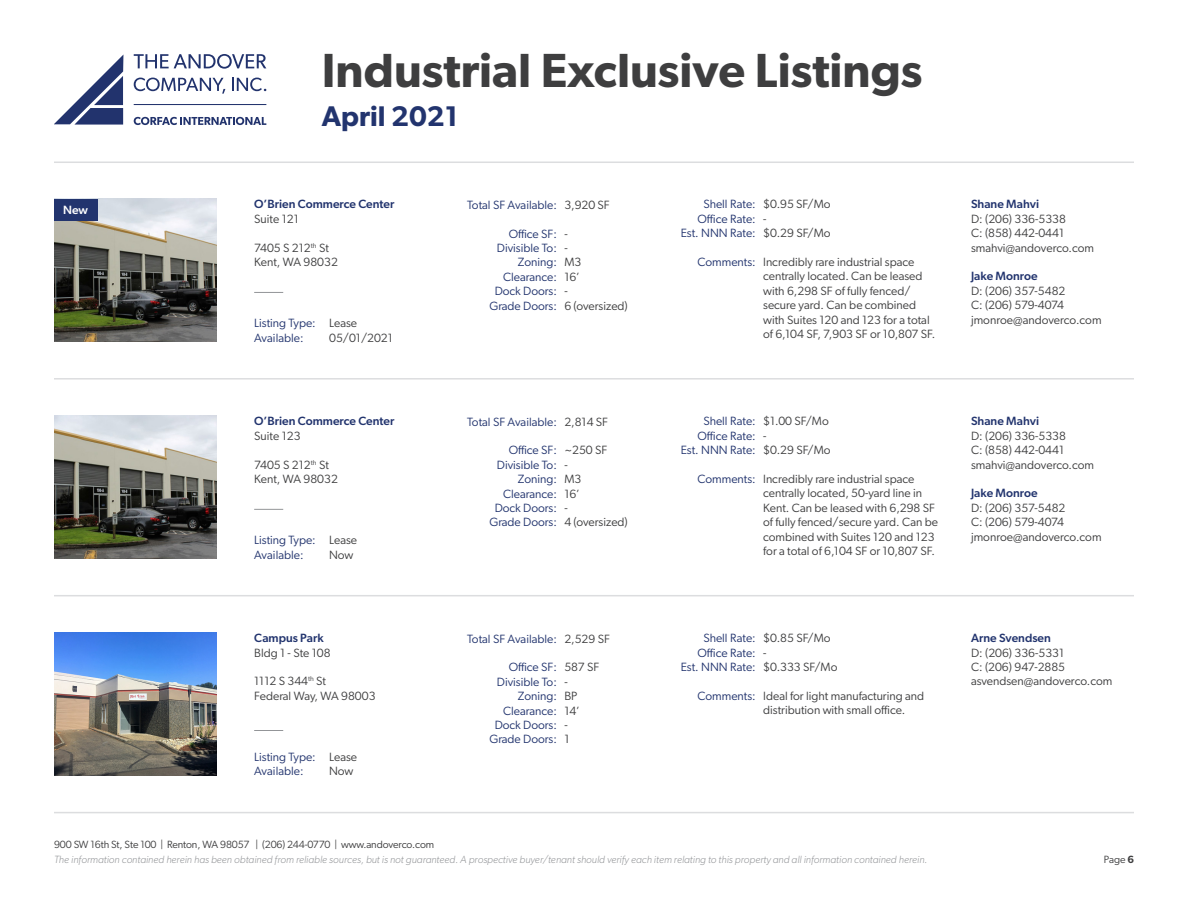
<style>
.page{position:relative;width:1188px;height:918px;background:#fff}
.page>*{position:absolute;margin:0;border:0;box-sizing:border-box;transform-origin:0 0}
.t1{font:600 48px "Gibson";color:#3e3e3f}
.t2{font:600 28.5px "Gibson";color:#22346e}
.t3{font:12px/14.4px "Gibson";color:#3e3e3f}
.t4{font:12px "Gibson";color:#22346e}
.t5{font:500 12px "Gibson";color:#22346e}
.t6{font:500 12px "Gibson";color:#fff}
.t7{font:italic 300 10.5px "Gibson";color:#939598}
.t8{font:10.5px "Gibson";letter-spacing:-.01em;color:#3e3e3f}
.s1{font-weight:600}
</style>
<div class="page">
<svg style="left:54px;top:55px;width:69px;height:70px"></svg>
<svg style="left:134px;top:54px;width:132px;height:15px"></svg>
<hr style="left:134px;top:104px;width:132px;height:1px;background:#22336d">
<svg style="left:134px;top:117px;width:132px;height:8px"></svg>
<svg style="left:134px;top:78px;width:91px;height:16px"></svg>
<svg style="left:232px;top:78px;width:34px;height:13px"></svg>
<hr style="left:54px;top:162px;width:1080px;height:1px;background:#dcdddf">
<hr style="left:54px;top:812px;width:1080px;height:1px;background:#dcdddf">
<hr style="left:54px;top:595px;width:1080px;height:1px;background:#dcdddf">
<hr style="left:54px;top:378px;width:1080px;height:2px;background:#dcdddf">
<svg style="left:254px;top:292px;width:29px;height:1px"></svg>
<img style="left:54px;top:199px;width:162px;height:142px">
<div style="left:54px;top:199px;width:43px;height:21px;background:#22346e"></div>
<svg style="left:254px;top:509px;width:29px;height:1px"></svg>
<img style="left:54px;top:416px;width:162px;height:142px">
<img style="left:54px;top:633px;width:162px;height:142px">
<svg style="left:254px;top:730px;width:29px;height:1px"></svg>
<p class="t6" style="left:63px;top:203px;width:26px">New</p>
<h1 class="t1" style="left:322px;top:42px;width:602px">Industrial Exclusive Listings</h1>
<h2 class="t2" style="left:322px;top:100px;width:138px">April 2021</h2>
<p class="t5" style="left:254px;top:197px;width:142px">O’Brien Commerce Center</p>
<p class="t3" style="left:254px;top:211px;width:46px">Suite 121</p>
<p class="t3" style="left:254px;top:240px;width:76px">7405 S 212<sup>th</sup> St</p>
<p class="t3" style="left:254px;top:255px;width:85px">Kent, WA 98032</p>
<p class="t4" style="left:254px;top:316px;width:63px">Listing Type:</p>
<p class="t4" style="left:254px;top:330px;width:51px">Available:</p>
<p class="t3" style="left:329px;top:316px;width:30px">Lease</p>
<p class="t3" style="left:329px;top:330px;width:65px">05/01/2021</p>
<p class="t5" style="left:254px;top:414px;width:142px">O’Brien Commerce Center</p>
<p class="t3" style="left:254px;top:428px;width:48px">Suite 123</p>
<p class="t3" style="left:254px;top:457px;width:76px">7405 S 212<sup>th</sup> St</p>
<p class="t3" style="left:254px;top:471px;width:85px">Kent, WA 98032</p>
<p class="t4" style="left:254px;top:533px;width:63px">Listing Type:</p>
<p class="t4" style="left:254px;top:547px;width:51px">Available:</p>
<p class="t3" style="left:329px;top:533px;width:30px">Lease</p>
<p class="t3" style="left:329px;top:547px;width:26px">Now</p>
<p class="t5" style="left:254px;top:631px;width:71px">Campus Park</p>
<p class="t3" style="left:254px;top:645px;width:78px">Bldg 1 - Ste 108</p>
<p class="t3" style="left:254px;top:674px;width:73px">1112 S 344<sup>th</sup> St</p>
<p class="t3" style="left:254px;top:688px;width:123px">Federal Way, WA 98003</p>
<p class="t4" style="left:254px;top:750px;width:63px">Listing Type:</p>
<p class="t4" style="left:254px;top:764px;width:51px">Available:</p>
<p class="t3" style="left:329px;top:750px;width:30px">Lease</p>
<p class="t3" style="left:329px;top:764px;width:26px">Now</p>
<p class="t4" style="left:467px;top:197px;width:91px">Total SF Available:</p>
<p class="t4" style="left:509px;top:226px;width:50px">Office SF:</p>
<p class="t4" style="left:497px;top:241px;width:62px">Divisible To:</p>
<p class="t4" style="left:518px;top:255px;width:41px">Zoning:</p>
<p class="t4" style="left:503px;top:269px;width:55px">Clearance:</p>
<p class="t4" style="left:495px;top:284px;width:64px">Dock Doors:</p>
<p class="t4" style="left:489px;top:298px;width:69px">Grade Doors:</p>
<p class="t3" style="left:564px;top:197px;width:47px">3,920 SF</p>
<p class="t3" style="left:564px;top:226px;width:5px">-</p>
<p class="t3" style="left:564px;top:240px;width:5px">-</p>
<p class="t3" style="left:564px;top:255px;width:19px">M3</p>
<p class="t3" style="left:564px;top:269px;width:17px">16’</p>
<p class="t3" style="left:564px;top:284px;width:5px">-</p>
<p class="t3" style="left:564px;top:298px;width:65px">6 (oversized)</p>
<p class="t4" style="left:467px;top:414px;width:91px">Total SF Available:</p>
<p class="t4" style="left:509px;top:443px;width:50px">Office SF:</p>
<p class="t4" style="left:497px;top:457px;width:62px">Divisible To:</p>
<p class="t4" style="left:518px;top:472px;width:41px">Zoning:</p>
<p class="t4" style="left:503px;top:486px;width:55px">Clearance:</p>
<p class="t4" style="left:495px;top:501px;width:64px">Dock Doors:</p>
<p class="t4" style="left:489px;top:515px;width:69px">Grade Doors:</p>
<p class="t3" style="left:564px;top:414px;width:45px">2,814 SF</p>
<p class="t3" style="left:564px;top:443px;width:45px">~250 SF</p>
<p class="t3" style="left:564px;top:457px;width:5px">-</p>
<p class="t3" style="left:564px;top:472px;width:19px">M3</p>
<p class="t3" style="left:564px;top:486px;width:17px">16’</p>
<p class="t3" style="left:564px;top:501px;width:5px">-</p>
<p class="t3" style="left:564px;top:515px;width:65px">4 (oversized)</p>
<p class="t4" style="left:467px;top:631px;width:91px">Total SF Available:</p>
<p class="t4" style="left:509px;top:660px;width:50px">Office SF:</p>
<p class="t4" style="left:497px;top:674px;width:62px">Divisible To:</p>
<p class="t4" style="left:518px;top:689px;width:41px">Zoning:</p>
<p class="t4" style="left:503px;top:703px;width:55px">Clearance:</p>
<p class="t4" style="left:495px;top:718px;width:64px">Dock Doors:</p>
<p class="t4" style="left:489px;top:732px;width:69px">Grade Doors:</p>
<p class="t3" style="left:564px;top:631px;width:47px">2,529 SF</p>
<p class="t3" style="left:564px;top:660px;width:36px">587 SF</p>
<p class="t3" style="left:564px;top:674px;width:5px">-</p>
<p class="t3" style="left:564px;top:689px;width:14px">BP</p>
<p class="t3" style="left:564px;top:703px;width:17px">14’</p>
<p class="t3" style="left:564px;top:717px;width:5px">-</p>
<p class="t3" style="left:564px;top:732px;width:7px">1</p>
<p class="t4" style="left:703px;top:197px;width:54px">Shell Rate:</p>
<p class="t4" style="left:698px;top:211px;width:60px">Office Rate:</p>
<p class="t4" style="left:681px;top:226px;width:77px">Est. NNN Rate:</p>
<p class="t4" style="left:698px;top:255px;width:60px">Comments:</p>
<p class="t3" style="left:763px;top:197px;width:69px">$0.95 SF/Mo</p>
<p class="t3" style="left:763px;top:211px;width:5px">-</p>
<p class="t3" style="left:763px;top:226px;width:69px">$0.29 SF/Mo</p>
<p class="t3" style="left:763px;top:255px;width:174px">Incredibly rare industrial space centrally located. Can be leased with 6,298 SF of fully fenced/ secure yard. Can be combined with Suites 120 and 123 for a total of 6,104 SF, 7,903 SF or 10,807 SF.</p>
<p class="t4" style="left:703px;top:414px;width:54px">Shell Rate:</p>
<p class="t4" style="left:698px;top:428px;width:60px">Office Rate:</p>
<p class="t4" style="left:681px;top:443px;width:77px">Est. NNN Rate:</p>
<p class="t4" style="left:698px;top:472px;width:60px">Comments:</p>
<p class="t3" style="left:763px;top:414px;width:67px">$1.00 SF/Mo</p>
<p class="t3" style="left:763px;top:428px;width:5px">-</p>
<p class="t3" style="left:763px;top:443px;width:69px">$0.29 SF/Mo</p>
<p class="t3" style="left:763px;top:471px;width:176px">Incredibly rare industrial space centrally located, 50-yard line in Kent. Can be leased with 6,298 SF of fully fenced/secure yard. Can be combined with Suites 120 and 123 for a total of 6,104 SF or 10,807 SF.</p>
<p class="t4" style="left:703px;top:631px;width:54px">Shell Rate:</p>
<p class="t4" style="left:698px;top:645px;width:60px">Office Rate:</p>
<p class="t4" style="left:681px;top:660px;width:77px">Est. NNN Rate:</p>
<p class="t4" style="left:698px;top:688px;width:60px">Comments:</p>
<p class="t3" style="left:763px;top:631px;width:69px">$0.85 SF/Mo</p>
<p class="t3" style="left:763px;top:645px;width:5px">-</p>
<p class="t3" style="left:763px;top:660px;width:76px">$0.333 SF/Mo</p>
<p class="t3" style="left:763px;top:688px;width:162px">Ideal for light manufacturing and distribution with small office.</p>
<p class="t8" style="left:54px;top:838px;width:382px">900 SW 16th St, Ste 100 | Renton, WA 98057 | (206) 244-0770 | www.andoverco.com</p>
<p class="t5" style="left:971px;top:197px;width:70px">Shane Mahvi</p>
<p class="t3" style="left:971px;top:211px;width:96px">D: (206) 336-5338</p>
<p class="t3" style="left:971px;top:226px;width:95px">C: (858) 442-0441</p>
<p class="t3" style="left:971px;top:240px;width:125px">smahvi@andoverco.com</p>
<p class="t5" style="left:971px;top:269px;width:68px">Jake Monroe</p>
<p class="t3" style="left:971px;top:283px;width:96px">D: (206) 357-5482</p>
<p class="t3" style="left:971px;top:298px;width:95px">C: (206) 579-4074</p>
<p class="t3" style="left:971px;top:312px;width:132px">jmonroe@andoverco.com</p>
<p class="t5" style="left:971px;top:414px;width:70px">Shane Mahvi</p>
<p class="t3" style="left:971px;top:428px;width:96px">D: (206) 336-5338</p>
<p class="t3" style="left:971px;top:443px;width:95px">C: (858) 442-0441</p>
<p class="t3" style="left:971px;top:457px;width:125px">smahvi@andoverco.com</p>
<p class="t5" style="left:971px;top:486px;width:68px">Jake Monroe</p>
<p class="t3" style="left:971px;top:500px;width:96px">D: (206) 357-5482</p>
<p class="t3" style="left:971px;top:515px;width:95px">C: (206) 579-4074</p>
<p class="t3" style="left:971px;top:529px;width:132px">jmonroe@andoverco.com</p>
<p class="t5" style="left:971px;top:631px;width:81px">Arne Svendsen</p>
<p class="t3" style="left:971px;top:645px;width:95px">D: (206) 336-5331</p>
<p class="t3" style="left:971px;top:660px;width:96px">C: (206) 947-2885</p>
<p class="t3" style="left:971px;top:674px;width:143px">asvendsen@andoverco.com</p>
<p class="t7" style="left:54px;top:853px;width:875px">The information contained herein has been obtained from reliable sources, but is not guaranteed. A prospective buyer/tenant should verify each item relating to this property and all information contained herein.</p>
<p class="t8" style="left:1104px;top:853px;width:32px">Page <span class="s1">6</span></p>
</div>
